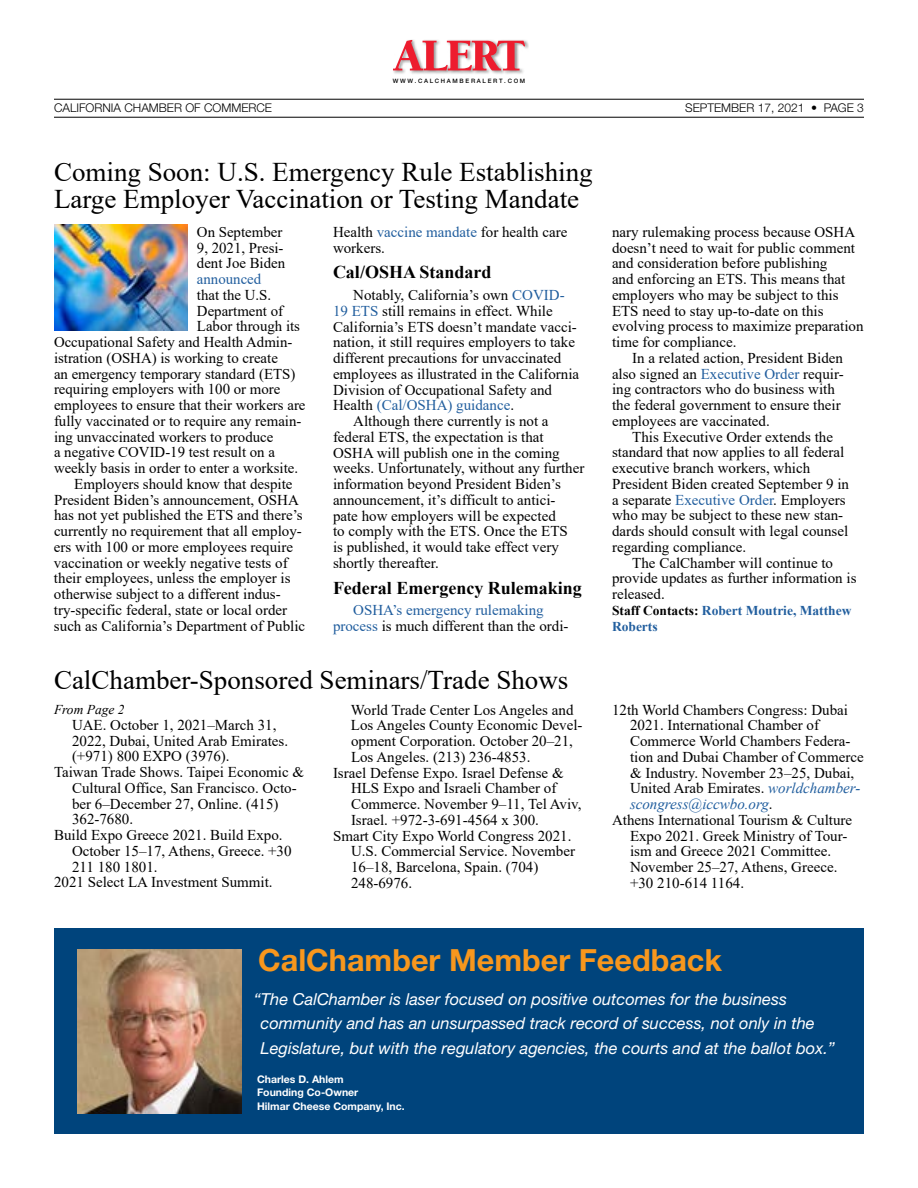
<style>
.page{position:relative;width:918px;height:1188px;background:#fff}
.page>*{position:absolute;margin:0;border:0;box-sizing:border-box;transform-origin:0 0}
.t1{font:700 30.6px "Helvetica Neue";color:#f8971d}
.t2{font:27px/27px "Times New Roman";color:#000}
.t3{font:700 18px "Times New Roman";color:#000}
.t4{font:italic 16.5px/24px "Helvetica Neue";color:#fff}
.t5{font:15px/15.8px "Times New Roman";color:#000}
.t6{font:15px/15.8px "Times New Roman";color:#215e9e;text-align:center}
.t7{font:italic 15px "Times New Roman";color:#215e9e}
.t8{font:700 13.5px/15.8px "Times New Roman";color:#215e9e}
.t9{font:italic 13.5px "Times New Roman";color:#000}
.t10{font:300 12px "Helvetica Neue";color:#000}
.t11{font:700 10.5px/13.5px "Helvetica Neue";color:#fff}
.t12{font:500 6px "Helvetica Neue";letter-spacing:.28em;color:#000}
.s1{color:#215e9e}
.s2{color:#000}
.s3{font-style:italic;color:#215e9e}
.s4{font-style:normal;color:#000}
</style>
<div class="page">
<hr style="left:54px;top:99px;width:810px;height:1px;background:#000">
<hr style="left:54px;top:117px;width:810px;height:1px;background:#000">
<div style="left:392px;top:39px;width:137px;height:36px;background:#000;opacity:.4"></div>
<svg style="left:393px;top:40px;width:133px;height:30px"></svg>
<div style="left:54px;top:929px;width:810px;height:205px;background:#00447c"></div>
<img style="left:78px;top:950px;width:163px;height:163px">
<img style="left:54px;top:225px;width:134px;height:105px">
<p class="t12" style="left:393px;top:77px;width:134px">WWW.CALCHAMBERALERT.COM</p>
<p class="t10" style="left:54px;top:101px;width:220px">CALIFORNIA CHAMBER OF COMMERCE</p>
<p class="t10" style="left:685px;top:101px;width:180px">SEPTEMBER 17, 2021 • PAGE 3</p>
<h2 class="t2" style="left:54px;top:157px;width:540px">Coming Soon: U.S. Emergency Rule Establishing<br>Large Employer Vaccination or Testing Mandate</h2>
<p class="t5" style="left:197px;top:224px;width:90px">On September<br>9, 2021, Presi&shy;dent Joe Biden</p>
<p class="t6" style="left:197px;top:271px;width:66px">announced</p>
<p class="t5" style="left:197px;top:287px;width:76px">that the U.S.</p>
<p class="t5" style="left:197px;top:302px;width:88px">Department of</p>
<p class="t5" style="left:197px;top:318px;width:105px">Labor through its</p>
<p class="t5" style="left:54px;top:334px;width:240px">Occupational Safety and Health Admin-</p>
<p class="t5" style="left:54px;top:350px;width:225px">istration (OSHA) is working to create</p>
<p class="t5" style="left:54px;top:365px;width:243px">an emergency temporary standard (ETS)</p>
<p class="t5" style="left:54px;top:381px;width:228px">requiring employers with 100 or more</p>
<p class="t5" style="left:54px;top:397px;width:253px">employees to ensure that their workers are</p>
<p class="t5" style="left:54px;top:413px;width:249px">fully vaccinated or to require any remain-</p>
<p class="t5" style="left:54px;top:428px;width:221px">ing unvaccinated workers to produce</p>
<p class="t5" style="left:54px;top:444px;width:223px">a negative COVID-19 test result on a</p>
<p class="t5" style="left:54px;top:460px;width:246px">weekly basis in order to enter a worksite.</p>
<p class="t5" style="left:74px;top:476px;width:220px">Employers should know that despite</p>
<p class="t5" style="left:54px;top:491px;width:246px">President Biden’s announcement, OSHA</p>
<p class="t5" style="left:54px;top:507px;width:250px">has not yet published the ETS and there’s</p>
<p class="t5" style="left:54px;top:523px;width:249px">currently no requirement that all employ-</p>
<p class="t5" style="left:54px;top:539px;width:241px">ers with 100 or more employees require</p>
<p class="t5" style="left:54px;top:554px;width:235px">vaccination or weekly negative tests of</p>
<p class="t5" style="left:54px;top:570px;width:238px">their employees, unless the employer is</p>
<p class="t5" style="left:54px;top:586px;width:228px">otherwise subject to a different indus-</p>
<p class="t5" style="left:54px;top:602px;width:235px">try-specific federal, state or local order</p>
<p class="t5" style="left:54px;top:617px;width:253px">such as California’s Department of Public</p>
<p class="t5" style="left:333px;top:224px;width:236px">Health <span class="s1">vaccine mandate</span> for health care workers.</p>
<p class="t3" style="left:333px;top:259px;width:160px">Cal/OSHA Standard</p>
<p class="t5" style="left:353px;top:287px;width:213px">Notably, California’s own <span class="s1">COVID-</span></p>
<p class="t5" style="left:333px;top:302px;width:221px"><span class="s1">19 ETS</span> still remains in effect. While</p>
<p class="t5" style="left:333px;top:318px;width:245px">California’s ETS doesn’t mandate vacci-</p>
<p class="t5" style="left:333px;top:334px;width:244px">nation, it still requires employers to take</p>
<p class="t5" style="left:333px;top:350px;width:230px">different precautions for unvaccinated</p>
<p class="t5" style="left:333px;top:365px;width:248px">employees as illustrated in the California</p>
<p class="t5" style="left:333px;top:381px;width:221px">Division of Occupational Safety and</p>
<p class="t6" style="left:333px;top:397px;width:183px"><span class="s2">Health</span> (Cal/OSHA) guidance<span class="s2">.</span></p>
<p class="t5" style="left:353px;top:413px;width:197px">Although there currently is not a</p>
<p class="t5" style="left:333px;top:428px;width:212px">federal ETS, the expectation is that</p>
<p class="t5" style="left:333px;top:444px;width:228px">OSHA will publish one in the coming</p>
<p class="t5" style="left:333px;top:460px;width:253px">weeks. Unfortunately, without any further</p>
<p class="t5" style="left:333px;top:476px;width:229px">information beyond President Biden’s</p>
<p class="t5" style="left:333px;top:491px;width:224px">announcement, it’s difficult to antici-</p>
<p class="t5" style="left:333px;top:507px;width:224px">pate how employers will be expected</p>
<p class="t5" style="left:333px;top:523px;width:236px">to comply with the ETS. Once the ETS</p>
<p class="t5" style="left:333px;top:539px;width:227px">is published, it would take effect very</p>
<p class="t5" style="left:333px;top:554px;width:107px">shortly thereafter.</p>
<p class="t3" style="left:333px;top:575px;width:250px">Federal Emergency Rulemaking</p>
<p class="t6" style="left:333px;top:602px;width:237px">OSHA’s emergency rulemaking process <span class="s2">is much different than the ordi-</span></p>
<h2 class="t2" style="left:54px;top:666px;width:516px">CalChamber-Sponsored Seminars/Trade Shows</h2>
<p class="t9" style="left:54px;top:700px;width:72px">From Page 2</p>
<p class="t5" style="left:351px;top:701px;width:224px">World Trade Center Los Angeles and</p>
<p class="t5" style="left:351px;top:717px;width:233px">Los Angeles County Economic Devel-</p>
<p class="t5" style="left:351px;top:733px;width:224px">opment Corporation. October 20–21,</p>
<p class="t5" style="left:351px;top:748px;width:181px">Los Angeles. (213) 236-4853.</p>
<p class="t5" style="left:333px;top:764px;width:232px">Israel Defense Expo. Israel Defense &amp;</p>
<p class="t5" style="left:351px;top:780px;width:207px">HLS Expo and Israeli Chamber of</p>
<p class="t5" style="left:351px;top:796px;width:232px">Commerce. November 9–11, Tel Aviv,</p>
<p class="t5" style="left:351px;top:811px;width:190px">Israel. +972-3-691-4564 x 300.</p>
<p class="t5" style="left:333px;top:827px;width:240px">Smart City Expo World Congress 2021.</p>
<p class="t5" style="left:351px;top:843px;width:226px">U.S. Commercial Service. November</p>
<p class="t5" style="left:351px;top:859px;width:189px">16–18, Barcelona, Spain. (704)</p>
<p class="t5" style="left:351px;top:874px;width:63px">248-6976.</p>
<p class="t5" style="left:72px;top:716px;width:206px">UAE. October 1, 2021–March 31,</p>
<p class="t5" style="left:72px;top:732px;width:218px">2022, Dubai, United Arab Emirates.</p>
<p class="t5" style="left:72px;top:748px;width:159px">(+971) 800 EXPO (3976).</p>
<p class="t5" style="left:54px;top:764px;width:252px">Taiwan Trade Shows. Taipei Economic &amp;</p>
<p class="t5" style="left:72px;top:779px;width:226px">Cultural Office, San Francisco. Octo-</p>
<p class="t5" style="left:72px;top:795px;width:208px">ber 6–December 27, Online. (415)</p>
<p class="t5" style="left:72px;top:811px;width:63px">362-7680.</p>
<p class="t5" style="left:54px;top:827px;width:230px">Build Expo Greece 2021. Build Expo.</p>
<p class="t5" style="left:72px;top:842px;width:221px">October 15–17, Athens, Greece. +30</p>
<p class="t5" style="left:72px;top:858px;width:87px">211 180 1801.</p>
<p class="t5" style="left:54px;top:874px;width:220px">2021 Select LA Investment Summit.</p>
<p class="t5" style="left:612px;top:224px;width:253px">nary rulemaking process because OSHA doesn’t need to wait for public comment and consideration before publishing<br>and enforcing an ETS. This means that employers who may be subject to this ETS need to stay up-to-date on this evolving process to maximize preparation time for compliance.</p>
<p class="t5" style="left:612px;top:350px;width:233px;text-indent:20px">In a related action, President Biden also signed an <span class="s1">Executive Order</span> requir&shy;ing contractors who do business with the federal government to ensure their employees are vaccinated.</p>
<p class="t5" style="left:612px;top:428px;width:239px;text-indent:20px">This Executive Order extends the standard that now applies to all federal executive branch workers, which President Biden created September 9 in a separate <span class="s1">Executive Order</span>. Employers who may be subject to these new stan&shy;dards should consult with legal counsel regarding compliance.</p>
<p class="t5" style="left:612px;top:554px;width:246px;text-indent:20px">The CalChamber will continue to provide updates as further information is released.</p>
<p class="t8" style="left:612px;top:602px;width:241px"><span class="s2">Staff Contacts:</span> Robert Moutrie, Matthew<br>Roberts</p>
<p class="t5" style="left:612px;top:701px;width:238px">12th World Chambers Congress: Dubai</p>
<p class="t5" style="left:630px;top:717px;width:191px">2021. International Chamber of</p>
<p class="t5" style="left:630px;top:733px;width:222px">Commerce World Chambers Federa-</p>
<p class="t5" style="left:630px;top:748px;width:235px">tion and Dubai Chamber of Commerce</p>
<p class="t5" style="left:630px;top:764px;width:226px">&amp; Industry. November 23–25, Dubai,</p>
<p class="t5" style="left:630px;top:780px;width:232px">United Arab Emirates. <span class="s3">worldchamber-</span></p>
<p class="t7" style="left:630px;top:794px;width:144px">scongress@iccwbo.org<span class="s4">.</span></p>
<p class="t5" style="left:612px;top:811px;width:242px">Athens International Tourism &amp; Culture</p>
<p class="t5" style="left:630px;top:827px;width:219px">Expo 2021. Greek Ministry of Tour-</p>
<p class="t5" style="left:630px;top:843px;width:203px">ism and Greece 2021 Committee.</p>
<p class="t5" style="left:630px;top:859px;width:209px">November 25–27, Athens, Greece.</p>
<p class="t5" style="left:630px;top:874px;width:116px">+30 210-614 1164.</p>
<h1 class="t1" style="left:258px;top:941px;width:465px">CalChamber Member Feedback</h1>
<p class="t4" style="left:261px;top:987px;width:576px;text-indent:-7px">“The CalChamber is laser focused on positive outcomes for the business community and has an unsurpassed track record of success, not only in the<br>Legislature, but with the regulatory agencies, the courts and at the ballot box.”</p>
<p class="t11" style="left:257px;top:1072px;width:149px">Charles D. Ahlem<br>Founding Co-Owner<br>Hilmar Cheese Company, Inc.</p>
</div>
